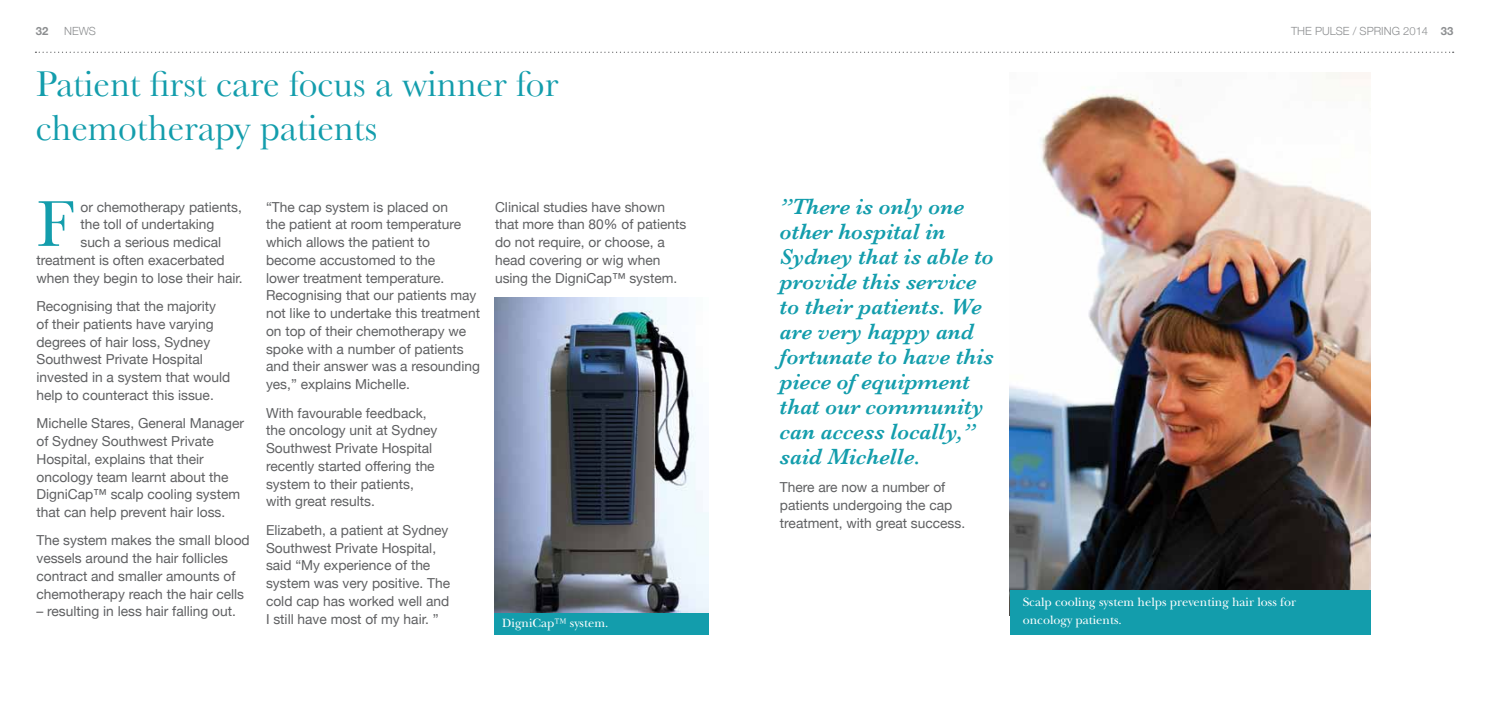
<style>
.page{position:relative;width:1489px;height:709px;background:#fff}
.page>*{position:absolute;margin:0;border:0;box-sizing:border-box;transform-origin:0 0}
.t1{font:67.38px "Baskerville";color:#139dac}
.t2{font:37.5px/43.8px "Baskerville";color:#139dac}
.t3{font:italic 600 22.5px/25px "Baskerville";color:#139dac}
.t4{font:13.75px/17.8px "Helvetica Neue";color:#5f6062}
.t5{font:12.5px/17.8px "New Baskerville Std";color:#fff}
.t6{font:300 11.25px "Helvetica Neue";color:#8c8e90}
.t7{font:700 11.25px "Helvetica Neue";color:#8c8e90}
.s1{font-weight:700}
</style>
<div class="page">
<svg style="left:35px;top:52px;width:1418px;height:1px"></svg>
<img style="left:494px;top:298px;width:214px;height:315px">
<img style="left:1009px;top:72px;width:361px;height:517px">
<div style="left:494px;top:613px;width:215px;height:21px;background:#139dac"></div>
<div style="left:1009px;top:589px;width:361px;height:45px;background:#139dac"></div>
<p class="t7" style="left:36px;top:24px;width:14px">32</p>
<p class="t6" style="left:64px;top:24px;width:33px">NEWS</p>
<p class="t6" style="left:1290px;top:24px;width:164px">THE PULSE / SPRING 2014 <span class="s1">33</span></p>
<h2 class="t2" style="left:36px;top:62px;width:524px">Patient first care focus a winner for chemotherapy patients</h2>
<h1 class="t1" style="left:36px;top:184px;width:39px">F</h1>
<p class="t4" style="left:80px;top:198px;width:163px">or chemotherapy patients,</p>
<p class="t4" style="left:80px;top:215px;width:135px">the toll of undertaking</p>
<p class="t4" style="left:80px;top:233px;width:142px">such a serious medical</p>
<p class="t4" style="left:36px;top:251px;width:190px">treatment is often exacerbated</p>
<p class="t4" style="left:36px;top:269px;width:208px">when they begin to lose their hair.</p>
<p class="t4" style="left:36px;top:297px;width:195px">Recognising that the majority of their patients have varying degrees of hair loss, Sydney<br>Southwest Private Hospital invested in a system that would help to counteract this issue.</p>
<p class="t4" style="left:36px;top:414px;width:209px">Michelle Stares, General Manager of Sydney Southwest Private<br>Hospital, explains that their oncology team learnt about the<br>DigniCap™ scalp cooling system that can help prevent hair loss.</p>
<p class="t4" style="left:36px;top:531px;width:215px">The system makes the small blood vessels around the hair follicles contract and smaller amounts of chemotherapy reach the hair cells</p>
<p class="t4" style="left:36px;top:602px;width:201px">– resulting in less hair falling out.</p>
<p class="t4" style="left:266px;top:198px;width:215px">“The cap system is placed on<br>the patient at room temperature which allows the patient to become accustomed to the<br>lower treatment temperature.<br>Recognising that our patients may not like to undertake this treatment on top of their chemotherapy we spoke with a number of patients and their answer was a resounding yes,” explains Michelle.</p>
<p class="t4" style="left:266px;top:403px;width:173px">With favourable feedback, the oncology unit at Sydney<br>Southwest Private Hospital recently started offering the system to their patients, with great results.</p>
<p class="t4" style="left:266px;top:521px;width:186px">Elizabeth, a patient at Sydney<br>Southwest Private Hospital, said “My experience of the system was very positive. The cold cap has worked well and<br>I still have most of my hair. ”</p>
<p class="t4" style="left:495px;top:198px;width:193px">Clinical studies have shown that more than 80% of patients do not require, or choose, a head covering or wig when using the DigniCap™ system.</p>
<p class="t5" style="left:502px;top:614px;width:108px">DigniCap™ system.</p>
<h3 class="t3" style="left:780px;top:194px;width:215px">”There is only one other hospital in<br>Sydney that is able to provide this service to their patients. We are very happy and fortunate to have this piece of equipment that our community can access locally,” said Michelle.</h3>
<p class="t4" style="left:780px;top:478px;width:187px">There are now a number of patients undergoing the cap treatment, with great success.</p>
<p class="t5" style="left:1022px;top:593px;width:275px">Scalp cooling system helps preventing hair loss for oncology patients.</p>
</div>
